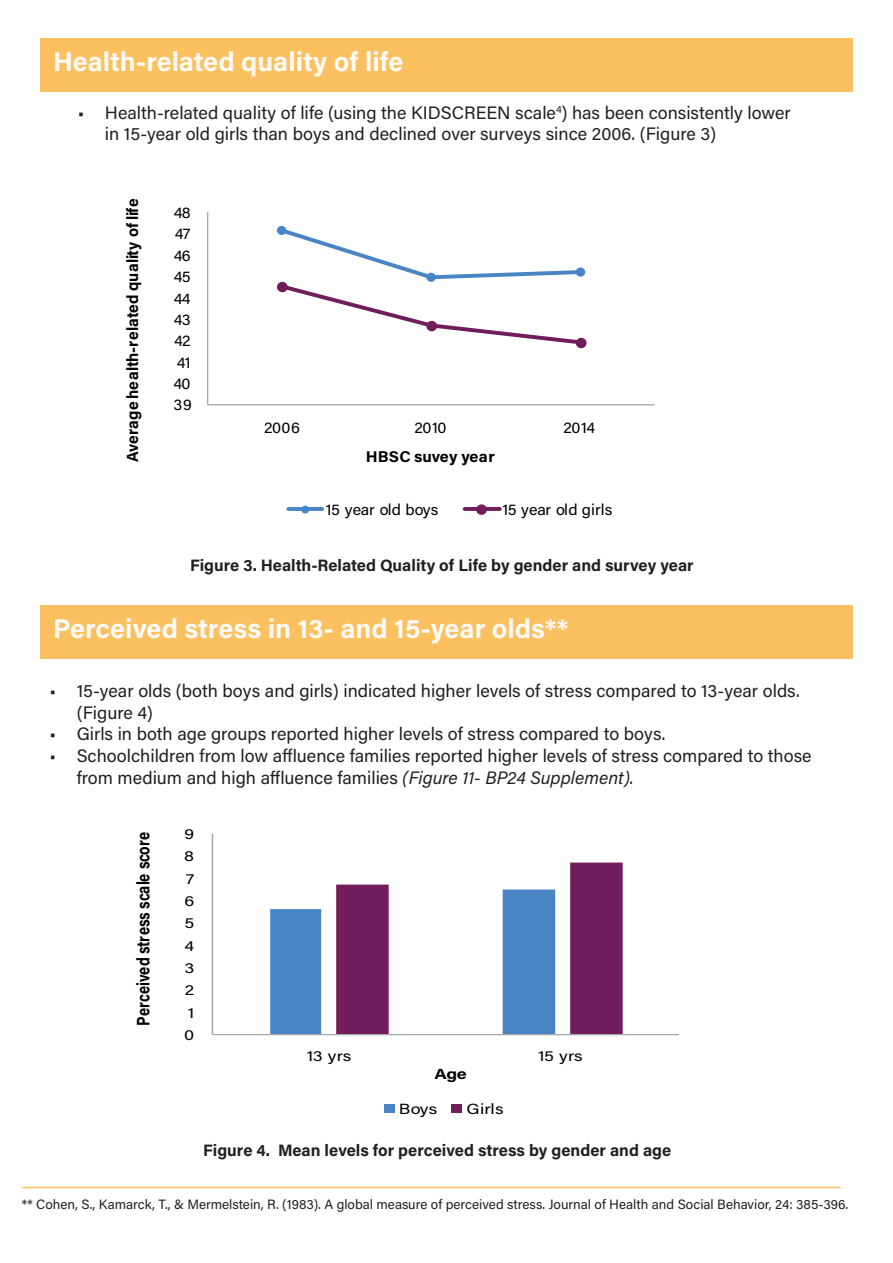
<style>
.page{position:relative;width:893px;height:1263px;background:#fff}
.page>*{position:absolute;margin:0;border:0;box-sizing:border-box;transform-origin:0 0}
.t1{font:700 27px "Acumin Pro";color:#fefaf4}
.t2{font:18px/21.6px "Acumin Pro";color:#231f20}
.t3{font:700 18px "Acumin Pro";letter-spacing:-.015em;color:#000;scale:.82 1}
.t4{font:700 16.5px "Acumin Pro";color:#231f20}
.t5{font:700 16.2px "Acumin Pro";letter-spacing:-.01em;color:#000}
.t6{font:15.6px "Acumin Pro";letter-spacing:-.025em;color:#000}
.t7{font:15.6px "Acumin Pro";letter-spacing:-.005em;color:#000}
.t8{font:700 15.6px "Acumin Pro";letter-spacing:.005em;color:#000}
.t9{font:14.7px "Acumin Pro";letter-spacing:.015em;color:#000;scale:1.22 1}
.t10{font:700 14.7px "Acumin Pro";color:#000;scale:1.22 1}
.t11{font:13.5px "Acumin Pro";color:#231f20}
.s1{font-style:italic}
</style>
<div class="page">
<div style="left:40px;top:38px;width:813px;height:53px;background:#fbc060"></div>
<div style="left:40px;top:605px;width:813px;height:53px;background:#fbc060"></div>
<hr style="left:22px;top:1187px;width:819px;height:1px;background:#fbc05f">
<div style="left:270px;top:909px;width:52px;height:125px;background:#4984c4"></div>
<svg style="left:336px;top:862px;width:287px;height:172px"></svg>
<hr style="left:212px;top:834px;width:1px;height:201px;background:#a6a6a6">
<hr style="left:212px;top:1034px;width:467px;height:1px;background:#a6a6a6">
<div style="left:384px;top:1104px;width:11px;height:8px;background:#4984c4"></div>
<div style="left:452px;top:1104px;width:10px;height:8px;background:#721d5b"></div>
<hr style="left:207px;top:212px;width:1px;height:193px;background:#a6a6a6">
<hr style="left:208px;top:404px;width:446px;height:1px;background:#a6a6a6">
<svg style="left:277px;top:225px;width:308px;height:121px"></svg>
<div style="left:278px;top:282px;width:9px;height:10px;background:#721d5b;border-radius:50%"></div>
<div style="left:277px;top:282px;width:11px;height:10px;border:1px solid #721d5b;border-radius:50%"></div>
<div style="left:427px;top:321px;width:9px;height:10px;background:#721d5b;border-radius:50%"></div>
<div style="left:426px;top:321px;width:11px;height:10px;border:1px solid #721d5b;border-radius:50%"></div>
<div style="left:576px;top:338px;width:10px;height:10px;background:#721d5b;border-radius:50%"></div>
<div style="left:576px;top:338px;width:11px;height:10px;border:1px solid #721d5b;border-radius:50%"></div>
<hr style="left:288px;top:507px;width:34px;height:4px;background:#4984c4">
<div style="left:301px;top:506px;width:8px;height:7px;background:#4984c4;border-radius:50%"></div>
<svg style="left:465px;top:507px;width:35px;height:4px"></svg>
<div style="left:477px;top:505px;width:9px;height:9px;background:#721d5b;border-radius:50%"></div>
<div style="left:476px;top:504px;width:11px;height:11px;border:1px solid #721d5b;border-radius:50%"></div>
<p class="t1" style="left:53px;top:42px;width:352px">Health-related quality of life</p>
<p class="t2" style="left:105px;top:101px;width:687px;text-indent:-27px">• Health-related quality of life (using the KIDSCREEN scale<sup>4</sup>) has been consistently lower in 15-year old girls than boys and declined over surveys since 2006. (Figure 3)</p>
<p class="t5" style="left:121px;top:462px;width:265px;rotate:-90deg">Average health-related quality of life</p>
<p class="t6" style="left:174px;top:202px;width:18px">48</p>
<p class="t6" style="left:175px;top:223px;width:17px">47</p>
<p class="t6" style="left:174px;top:245px;width:18px">46</p>
<p class="t6" style="left:174px;top:266px;width:18px">45</p>
<p class="t6" style="left:174px;top:287px;width:18px">44</p>
<p class="t6" style="left:174px;top:309px;width:18px">43</p>
<p class="t6" style="left:174px;top:330px;width:18px">42</p>
<p class="t6" style="left:177px;top:351px;width:15px">41</p>
<p class="t6" style="left:174px;top:373px;width:19px">40</p>
<p class="t6" style="left:174px;top:394px;width:20px">39</p>
<p class="t6" style="left:264px;top:416px;width:37px">2006</p>
<p class="t6" style="left:414px;top:416px;width:33px">2010</p>
<p class="t6" style="left:563px;top:416px;width:33px">2014</p>
<p class="t8" style="left:366px;top:445px;width:130px">HBSC suvey year</p>
<p class="t6" style="left:326px;top:499px;width:114px">15 year old boys</p>
<p class="t7" style="left:502px;top:499px;width:111px">15 year old girls</p>
<p class="t4" style="left:190px;top:554px;width:505px">Figure 3. Health-Related Quality of Life by gender and survey year</p>
<p class="t1" style="left:53px;top:609px;width:517px">Perceived stress in 13- and 15-year olds**</p>
<p class="t2" style="left:77px;top:679px;width:724px;text-indent:-27px">• 15-year olds (both boys and girls) indicated higher levels of stress compared to 13-year olds. (Figure 4)</p>
<p class="t2" style="left:50px;top:722px;width:617px">• Girls in both age groups reported higher levels of stress compared to boys.</p>
<p class="t2" style="left:77px;top:744px;width:736px;text-indent:-27px">• Schoolchildren from low affluence families reported higher levels of stress compared to those from medium and high affluence families <span class="s1">(Figure 11- BP24 Supplement).</span></p>
<p class="t3" style="left:131px;top:1026px;width:238px;rotate:-90deg">Perceived stress scale score</p>
<p class="t9" style="left:184px;top:824px;width:9px">9</p>
<p class="t9" style="left:184px;top:846px;width:10px">8</p>
<p class="t9" style="left:186px;top:868px;width:9px">7</p>
<p class="t9" style="left:184px;top:891px;width:10px">6</p>
<p class="t9" style="left:184px;top:913px;width:10px">5</p>
<p class="t9" style="left:185px;top:935px;width:9px">4</p>
<p class="t9" style="left:184px;top:958px;width:10px">3</p>
<p class="t9" style="left:185px;top:980px;width:9px">2</p>
<p class="t9" style="left:188px;top:1002px;width:7px">1</p>
<p class="t9" style="left:184px;top:1025px;width:10px">0</p>
<p class="t9" style="left:307px;top:1046px;width:38px">13 yrs</p>
<p class="t9" style="left:538px;top:1046px;width:38px">15 yrs</p>
<p class="t10" style="left:434px;top:1063px;width:28px">Age</p>
<p class="t9" style="left:399px;top:1099px;width:33px">Boys</p>
<p class="t9" style="left:467px;top:1099px;width:32px">Girls</p>
<p class="t4" style="left:203px;top:1139px;width:470px">Figure 4. Mean levels for perceived stress by gender and age</p>
<p class="t11" style="left:22px;top:1195px;width:828px">** Cohen, S., Kamarck, T., &amp; Mermelstein, R. (1983). A global measure of perceived stress. Journal of Health and Social Behavior, 24: 385-396.</p>
</div>
